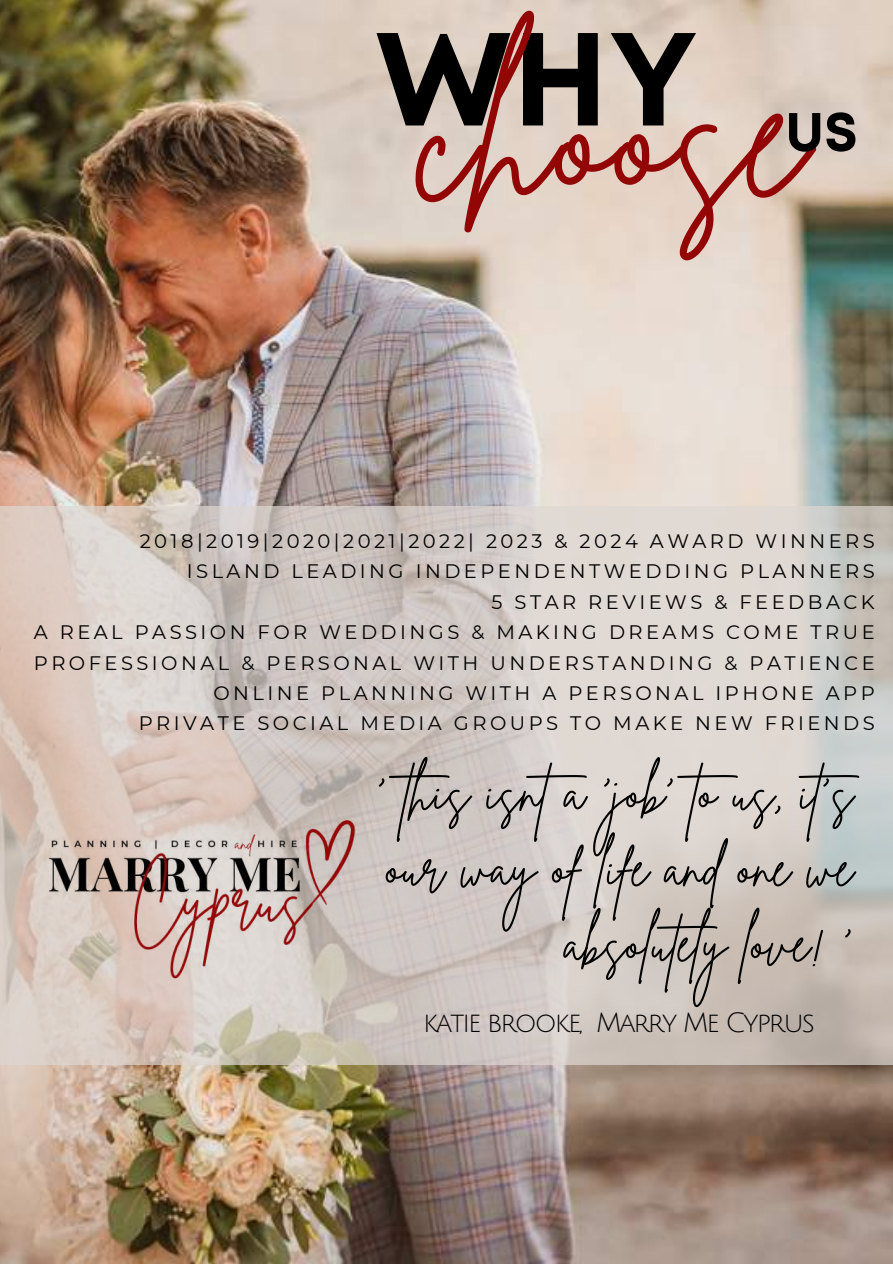
<style>
.page{position:relative;width:893px;height:1264px;background:#fff}
.page>*{position:absolute;margin:0;border:0;box-sizing:border-box;transform-origin:0 0}
.t1{font:186.45px "Brittany Signature";color:#920606}
.t2{font:700 132px "Mont";color:#000}
.t3{font:54px "Brittany Signature";color:#000}
.t4{font:700 54px "Mont";color:#000}
.t5{font:27px "Julius Sans One";letter-spacing:-.075em;color:#000}
.t6{font:19.5px/30.3px "Montserrat";letter-spacing:.175em;color:#000;text-align:right}
</style>
<div class="page">
<img style="left:0;top:0;width:892px;height:1263px">
<svg style="left:0;top:506px;width:892px;height:558px;background:#d3cac4"></svg>
<img style="left:19px;top:776px;width:351px;height:217px">
<h1 class="t1" style="left:421px;top:11px;width:386px">choose</h1>
<h2 class="t2" style="left:375px;top:30px;width:324px">WHY</h2>
<h3 class="t4" style="left:785px;top:112px;width:74px">US</h3>
<p class="t6" style="left:34px;top:526px;width:842px">2018|2019|2020|2021|2022| 2023 &amp; 2024 AWARD WINNERS<br>ISLAND LEADING INDEPENDENTWEDDING PLANNERS<br>5 STAR REVIEWS &amp; FEEDBACK<br>A REAL PASSION FOR WEDDINGS &amp; MAKING DREAMS COME TRUE PROFESSIONAL &amp; PERSONAL WITH UNDERSTANDING &amp; PATIENCE ONLINE PLANNING WITH A PERSONAL IPHONE APP<br>PRIVATE SOCIAL MEDIA GROUPS TO MAKE NEW FRIENDS</p>
<h3 class="t3" style="left:376px;top:756px;width:499px">' this isnta 'job' to us, it's</h3>
<h3 class="t3" style="left:386px;top:832px;width:468px">our way of life and one we</h3>
<h3 class="t3" style="left:564px;top:907px;width:290px">absolutely love! '</h3>
<h3 class="t5" style="left:423px;top:1008px;width:393px">katie brooke, Marry Me Cyprus</h3>
</div>
